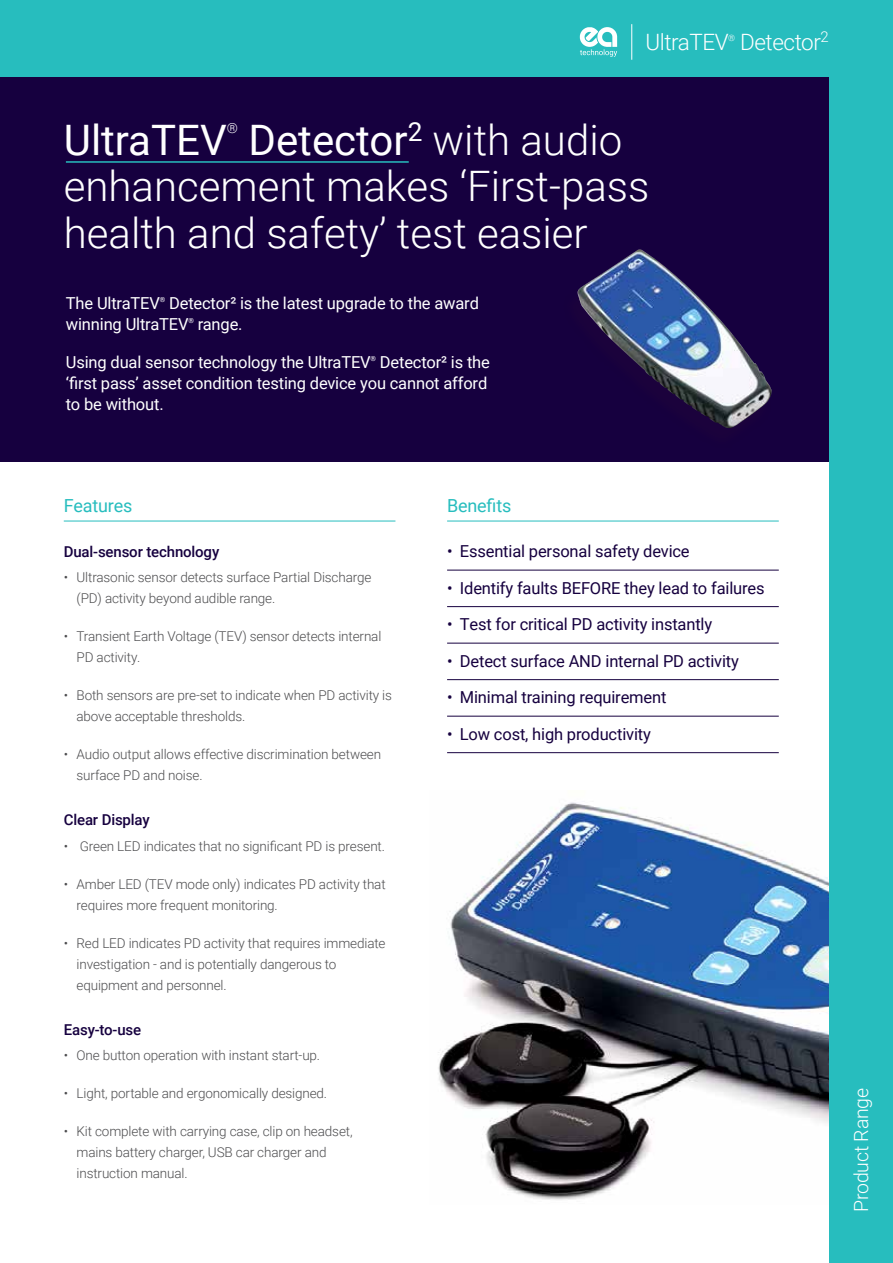
<style>
.page{position:relative;width:893px;height:1263px;background:#fff}
.page>*{position:absolute;margin:0;border:0;box-sizing:border-box;transform-origin:0 0}
.t1{font:300 42px/46.5px "Roboto";color:#fff}
.t2{font:42px "Roboto";color:#fff}
.t3{font:300 22.5px "Roboto";letter-spacing:-.02em;color:#fff}
.t4{font:300 19.5px "Roboto";letter-spacing:-.01em;color:#fff}
.t5{font:18px "Roboto";letter-spacing:-.01em;color:#27bdbe}
.t6{font:16.5px "Roboto";letter-spacing:-.01em;color:#16003f}
.t7{font:16.5px/21px "Roboto";letter-spacing:-.01em;color:#fff}
.t8{font:500 15px "Roboto";letter-spacing:-.01em;color:#16003f}
.t9{font:300 13.95px "Roboto";color:#fff}
.t10{font:300 13.5px/21px "Roboto";letter-spacing:-.01em;color:#4d4d4f}
.t11{font:300 8.7px "Roboto";color:#fff}
.t12{font:7.05px "Roboto";color:#fff}
.s1{font-weight:400}
</style>
<div class="page">
<img style="left:438px;top:802px;width:391px;height:398px">
<div style="left:0;top:16px;width:893px;height:445px;background:#16003f"></div>
<div style="left:0;top:0;width:893px;height:77px;background:#27bdbe"></div>
<div style="left:829px;top:0;width:64px;height:1263px;background:#27bdbe"></div>
<hr style="left:64px;top:521px;width:331px;height:1px;background:#27bdbe">
<hr style="left:447px;top:521px;width:332px;height:1px;background:#27bdbe">
<hr style="left:447px;top:570px;width:332px;height:1px;background:#16003f">
<hr style="left:447px;top:606px;width:332px;height:1px;background:#16003f">
<hr style="left:447px;top:643px;width:332px;height:1px;background:#16003f">
<hr style="left:447px;top:679px;width:332px;height:1px;background:#16003f">
<hr style="left:447px;top:716px;width:332px;height:1px;background:#16003f">
<hr style="left:447px;top:752px;width:332px;height:1px;background:#16003f">
<svg style="left:580px;top:27px;width:37px;height:30px"></svg>
<hr style="left:631px;top:24px;width:1px;height:36px;background:#fff">
<img style="left:578px;top:249px;width:194px;height:179px">
<hr style="left:66px;top:161px;width:343px;height:2px;background:#27bdbe">
<h2 class="t3" style="left:645px;top:26px;width:85px">UltraTEV</h2>
<p class="t11" style="left:728px;top:31px;width:9px">®</p>
<h2 class="t3" style="left:740px;top:26px;width:90px">Detector<sup>2</sup></h2>
<h1 class="t1" style="left:64px;top:115px;width:587px;text-indent:185px"><span class="s1">Detector</span><sup>2</sup> with audio enhancement makes ‘First-pass health and safety’ test easier</h1>
<h1 class="t2" style="left:64px;top:110px;width:165px">UltraTEV</h1>
<p class="t9" style="left:227px;top:118px;width:13px">®</p>
<p class="t7" style="left:66px;top:292px;width:415px;text-indent:103px">Detector² is the latest upgrade to the award winning UltraTEV</p>
<p class="t7" style="left:66px;top:292px;width:96px">The UltraTEV</p>
<p class="t12" style="left:160px;top:295px;width:7px">®</p>
<p class="t12" style="left:188px;top:316px;width:7px">®</p>
<p class="t7" style="left:198px;top:313px;width:46px">range.</p>
<p class="t7" style="left:66px;top:351px;width:306px">Using dual sensor technology the UltraTEV</p>
<p class="t12" style="left:370px;top:354px;width:7px">®</p>
<p class="t7" style="left:66px;top:351px;width:425px;text-indent:314px">Detector² is the ‘first pass’ asset condition testing device you cannot afford to be without.</p>
<h3 class="t5" style="left:64px;top:493px;width:70px">Features</h3>
<p class="t8" style="left:64px;top:541px;width:157px">Dual-sensor technology</p>
<p class="t10" style="left:77px;top:567px;width:297px;text-indent:-13px">• Ultrasonic sensor detects surface Partial Discharge (PD) activity beyond audible range.</p>
<p class="t10" style="left:77px;top:626px;width:306px;text-indent:-13px">• Transient Earth Voltage (TEV) sensor detects internal<br>PD activity.</p>
<p class="t10" style="left:77px;top:685px;width:317px;text-indent:-13px">• Both sensors are pre-set to indicate when PD activity is above acceptable thresholds.</p>
<p class="t10" style="left:77px;top:744px;width:306px;text-indent:-13px">• Audio output allows effective discrimination between surface PD and noise.</p>
<p class="t8" style="left:64px;top:810px;width:88px">Clear Display</p>
<p class="t10" style="left:64px;top:835px;width:323px">• Green LED indicates that no significant PD is present.</p>
<p class="t10" style="left:77px;top:873px;width:311px;text-indent:-13px">• Amber LED (TEV mode only) indicates PD activity that requires more frequent monitoring.</p>
<p class="t10" style="left:77px;top:932px;width:311px;text-indent:-13px">• Red LED indicates PD activity that requires immediate investigation - and is potentially dangerous to equipment and personnel.</p>
<p class="t8" style="left:64px;top:1019px;width:79px">Easy-to-use</p>
<p class="t10" style="left:64px;top:1044px;width:258px">• One button operation with instant start-up.</p>
<p class="t10" style="left:64px;top:1082px;width:265px">• Light, portable and ergonomically designed.</p>
<p class="t10" style="left:77px;top:1120px;width:278px;text-indent:-13px">• Kit complete with carrying case, clip on headset, mains battery charger, USB car charger and instruction manual.</p>
<h3 class="t5" style="left:447px;top:493px;width:66px">Benefits</h3>
<p class="t6" style="left:447px;top:540px;width:244px">• Essential personal safety device</p>
<p class="t6" style="left:447px;top:576px;width:319px">• Identify faults BEFORE they lead to failures</p>
<p class="t6" style="left:447px;top:613px;width:267px">• Test for critical PD activity instantly</p>
<p class="t6" style="left:447px;top:649px;width:293px">• Detect surface AND internal PD activity</p>
<p class="t6" style="left:447px;top:686px;width:221px">• Minimal training requirement</p>
<p class="t6" style="left:447px;top:722px;width:205px">• Low cost, high productivity</p>
<h3 class="t4" style="left:848px;top:1212px;width:125px;rotate:-90deg">Product Range</h3>
</div>
